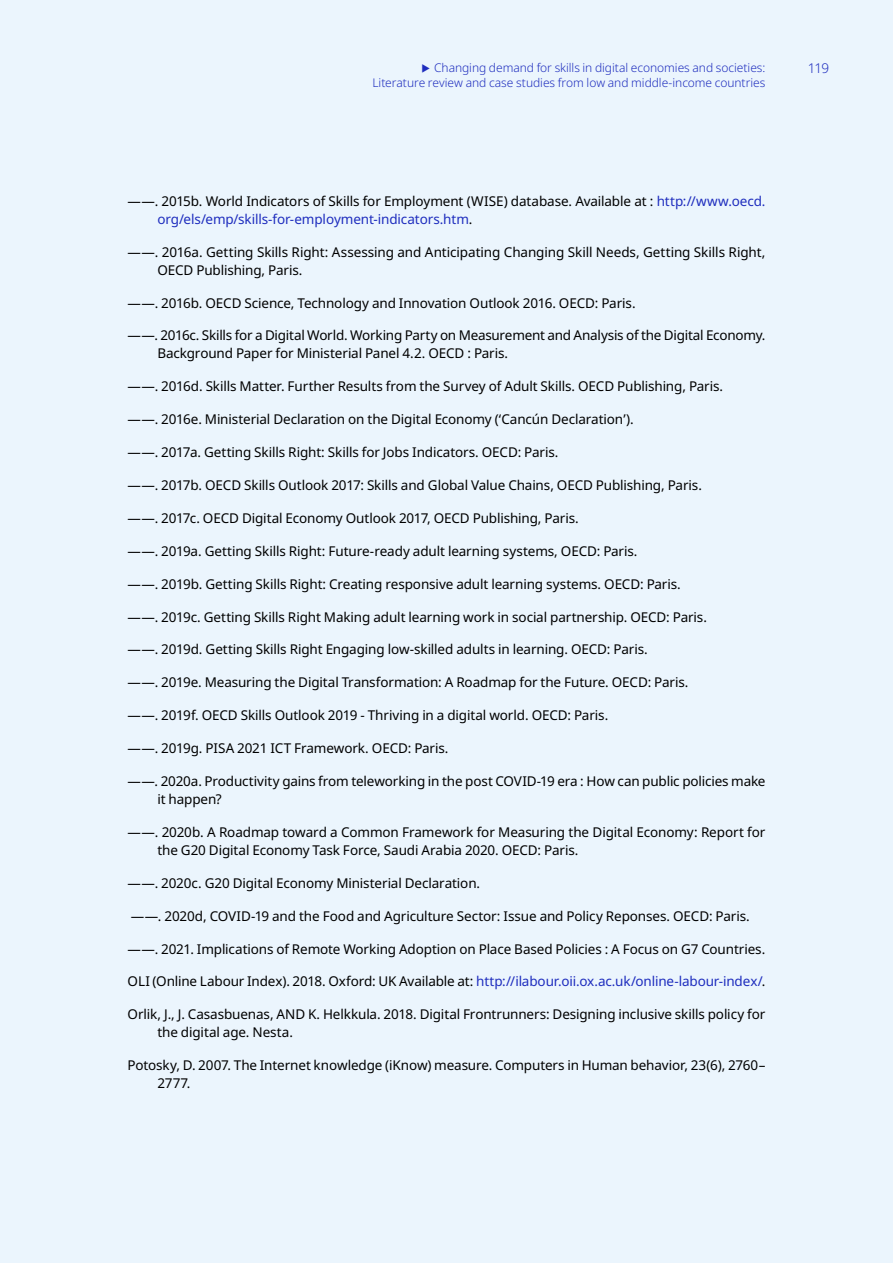
<style>
.page{position:relative;width:893px;height:1263px;background:#ebf5fd}
.page>*{position:absolute;margin:0;border:0;box-sizing:border-box;transform-origin:0 0}
.t1{font:13.5px/18px "Noto Sans";letter-spacing:-.01em;color:#000}
.t2{font:300 13.5px "Noto Sans";color:#1e2dbe}
.t3{font:300 12px "Noto Sans";letter-spacing:-.005em;color:#1e2dbe}
.s1{color:#1e2dbe}
</style>
<div class="page">
<p class="t3" style="left:434px;top:60px;width:333px">Changing demand for skills in digital economies and societies:</p>
<p class="t2" style="left:808px;top:59px;width:23px">119</p>
<p class="t3" style="left:372px;top:74px;width:395px">Literature review and case studies from low and middle-income countries</p>
<p class="t1" style="left:157px;top:192px;width:610px;text-indent:-30px">——. 2015b. World Indicators of Skills for Employment (WISE) database. Available at : <span class="s1">http://www.oecd. org/els/emp/skills-for-employment-indicators.htm</span>.</p>
<p class="t1" style="left:157px;top:243px;width:610px;text-indent:-30px">——. 2016a. Getting Skills Right: Assessing and Anticipating Changing Skill Needs, Getting Skills Right,<br>OECD Publishing, Paris.</p>
<p class="t1" style="left:128px;top:294px;width:510px">——. 2016b. OECD Science, Technology and Innovation Outlook 2016. OECD: Paris.</p>
<p class="t1" style="left:157px;top:327px;width:610px;text-indent:-30px">——. 2016c. Skills for a Digital World. Working Party on Measurement and Analysis of the Digital Economy.<br>Background Paper for Ministerial Panel 4.2. OECD : Paris.</p>
<p class="t1" style="left:128px;top:378px;width:597px">——. 2016d. Skills Matter. Further Results from the Survey of Adult Skills. OECD Publishing, Paris.</p>
<p class="t1" style="left:128px;top:411px;width:508px">——. 2016e. Ministerial Declaration on the Digital Economy (‘Cancún Declaration’).</p>
<p class="t1" style="left:128px;top:443px;width:432px">——. 2017a. Getting Skills Right: Skills for Jobs Indicators. OECD: Paris.</p>
<p class="t1" style="left:128px;top:476px;width:576px">——. 2017b. OECD Skills Outlook 2017: Skills and Global Value Chains, OECD Publishing, Paris.</p>
<p class="t1" style="left:128px;top:509px;width:453px">——. 2017c. OECD Digital Economy Outlook 2017, OECD Publishing, Paris.</p>
<p class="t1" style="left:128px;top:542px;width:511px">——. 2019a. Getting Skills Right: Future-ready adult learning systems, OECD: Paris.</p>
<p class="t1" style="left:128px;top:575px;width:555px">——. 2019b. Getting Skills Right: Creating responsive adult learning systems. OECD: Paris.</p>
<p class="t1" style="left:128px;top:608px;width:581px">——. 2019c. Getting Skills Right Making adult learning work in social partnership. OECD: Paris.</p>
<p class="t1" style="left:128px;top:641px;width:522px">——. 2019d. Getting Skills Right Engaging low-skilled adults in learning. OECD: Paris.</p>
<p class="t1" style="left:128px;top:674px;width:562px">——. 2019e. Measuring the Digital Transformation: A Roadmap for the Future. OECD: Paris.</p>
<p class="t1" style="left:128px;top:707px;width:482px">——. 2019f. OECD Skills Outlook 2019 - Thriving in a digital world. OECD: Paris.</p>
<p class="t1" style="left:128px;top:739px;width:322px">——. 2019g. PISA 2021 ICT Framework. OECD: Paris.</p>
<p class="t1" style="left:157px;top:772px;width:610px;text-indent:-30px">——. 2020a. Productivity gains from teleworking in the post COVID-19 era : How can public policies make it happen?</p>
<p class="t1" style="left:157px;top:823px;width:610px;text-indent:-30px">——. 2020b. A Roadmap toward a Common Framework for Measuring the Digital Economy: Report for the G20 Digital Economy Task Force, Saudi Arabia 2020. OECD: Paris.</p>
<p class="t1" style="left:128px;top:874px;width:354px">——. 2020c. G20 Digital Economy Ministerial Declaration.</p>
<p class="t1" style="left:131px;top:907px;width:620px">——. 2020d, COVID-19 and the Food and Agriculture Sector: Issue and Policy Reponses. OECD: Paris.</p>
<p class="t1" style="left:128px;top:940px;width:639px">——. 2021. Implications of Remote Working Adoption on Place Based Policies : A Focus on G7 Countries.</p>
<p class="t1" style="left:128px;top:973px;width:639px">OLI (Online Labour Index). 2018. Oxford: UK Available at: <span class="s1">http://ilabour.oii.ox.ac.uk/online-labour-index/</span>.</p>
<p class="t1" style="left:157px;top:1006px;width:610px;text-indent:-30px">Orlik, J., J. Casasbuenas, AND K. Helkkula. 2018. Digital Frontrunners: Designing inclusive skills policy for the digital age. Nesta.</p>
<p class="t1" style="left:157px;top:1057px;width:610px;text-indent:-30px">Potosky, D. 2007. The Internet knowledge (iKnow) measure. Computers in Human behavior, 23(6), 2760–<br>2777.</p>
</div>
